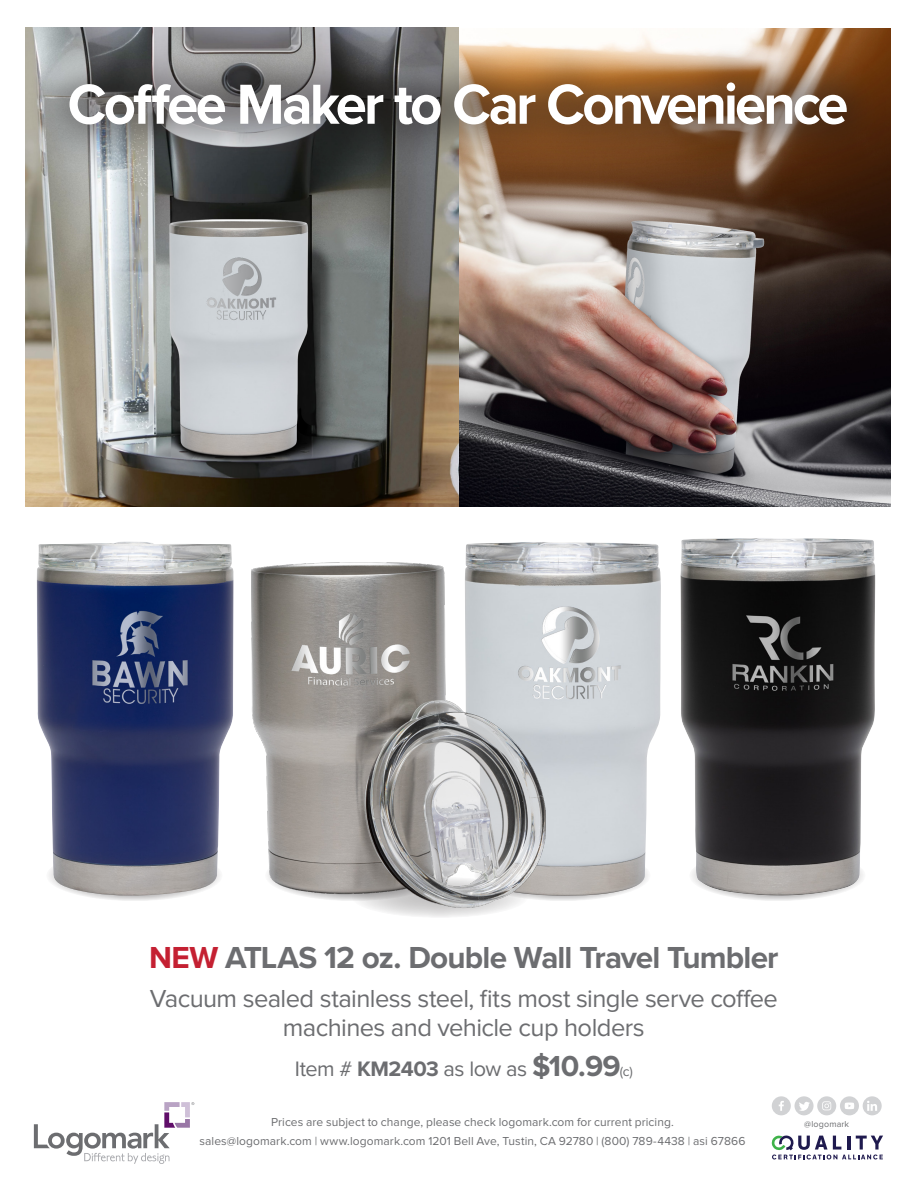
<style>
.page{position:relative;width:918px;height:1188px;background:#fff}
.page>*{position:absolute;margin:0;border:0;box-sizing:border-box;transform-origin:0 0}
.t1{font:700 58.5px "Proxima Nova";letter-spacing:-.05em;color:#fff;scale:.96 1}
.t2{font:700 31.5px "Proxima Nova";letter-spacing:-.03em;color:#6c6d70}
.t3{font:25.5px "Proxima Nova";letter-spacing:-.025em;color:#6c6d70}
.t4{font:21.75px "Proxima Nova";letter-spacing:-.02em;color:#6c6d70}
.t5{font:12px "Proxima Nova";letter-spacing:.005em;color:#6c6d70}
.t6{font:8.85px "Proxima Nova";letter-spacing:.015em;color:#6c6d70}
.s1{color:#c42032}
.s2{font-weight:700}
.s3{font-weight:700;font-size:30px}
.s4{font-size:13.65px}
</style>
<div class="page">
<img style="left:458px;top:29px;width:432px;height:478px">
<img style="left:26px;top:27px;width:432px;height:480px">
<div style="left:26px;top:40px;width:864px;height:129px;background:#231f20;opacity:.44"></div>
<svg style="left:474px;top:850px;width:177px;height:51px"></svg>
<img style="left:680px;top:538px;width:195px;height:360px">
<img style="left:37px;top:541px;width:197px;height:360px">
<img style="left:505px;top:542px;width:156px;height:354px">
<img style="left:251px;top:543px;width:295px;height:374px">
<svg style="left:34px;top:1102px;width:160px;height:62px"></svg>
<svg style="left:772px;top:1136px;width:111px;height:24px"></svg>
<svg style="left:772px;top:1096px;width:110px;height:19px"></svg>
<p class="t1" style="left:68px;top:61px;width:815px">Coffee Maker to Car Convenience</p>
<p class="t2" style="left:149px;top:934px;width:631px"><span class="s1">NEW</span> ATLAS 12 oz. Double Wall Travel Tumbler</p>
<p class="t3" style="left:150px;top:987px;width:630px">Vacuum sealed stainless steel, fits most single serve coffee</p>
<p class="t3" style="left:283px;top:1015px;width:363px">machines and vehicle cup holders</p>
<p class="t4" style="left:295px;top:1059px;width:339px">Item # <span class="s2">KM2403</span> as low as <span class="s3">$10.99</span><span class="s4">(c)</span></p>
<p class="t5" style="left:271px;top:1117px;width:404px">Prices are subject to change, please check logomark.com for current pricing.</p>
<p class="t5" style="left:200px;top:1136px;width:547px">sales@logomark.com | www.logomark.com 1201 Bell Ave, Tustin, CA 92780 | (800) 789-4438 | asi 67866</p>
<p class="t6" style="left:804px;top:1120px;width:46px">@logomark</p>
</div>
